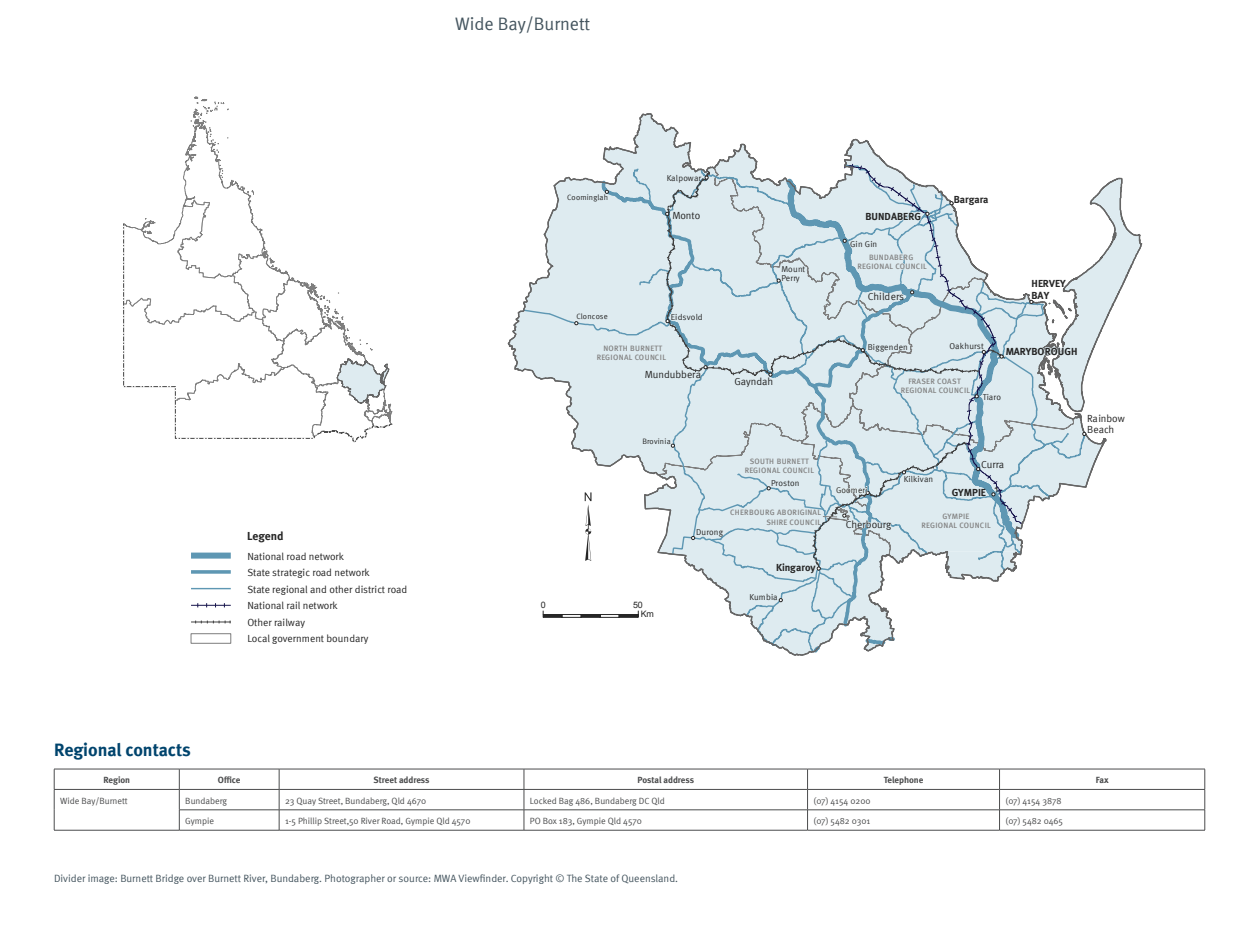
<style>
.page{position:relative;width:1259px;height:936px;background:#fff}
.page>*{position:absolute;margin:0;border:0;box-sizing:border-box;transform-origin:0 0}
.t1{font:97.2px "ESRI North";color:#262626}
.H2_after_H1{font:700 18px "Meta";letter-spacing:-.005em;color:#00446d}
.Tab_text_black{font:18px "Meta Normal";color:#45555f}
.t2{font:700 11.7px "Meta";color:#262626}
.Credit{font:10.5px "Meta Normal";color:#45555f}
.t3{font:10.35px/16.5px "Meta Normal";color:#262626}
.t4{font:700 10.35px/11.7px "Meta";color:#262626}
.Table_body_left{font:9px "Meta Normal";color:#4b4c4d}
.Table_heading{font:700 9px "Meta";letter-spacing:-.005em;color:#4b4c4d}
.t5{font:8.85px/9.6px "Arial";color:#262626}
.t6{font:8.55px/8.9px "Meta Normal";letter-spacing:.02em;color:#262626}
.t7{font:500 7.8px/9.6px "Meta";letter-spacing:.04em;color:#838383;text-align:center}
.t8{font:7.8px "Meta Normal";letter-spacing:.01em;color:#262626}
</style>
<div class="page">
<svg style="left:507px;top:113px;width:379px;height:543px"></svg>
<svg style="left:123px;top:96px;width:270px;height:346px"></svg>
<svg style="left:522px;top:163px;width:621px;height:491px"></svg>
<div style="left:543px;top:614px;width:19px;height:3px;border:1px solid #262626"></div>
<div style="left:561px;top:614px;width:20px;height:3px;border:1px solid #262626"></div>
<div style="left:581px;top:614px;width:19px;height:3px;border:1px solid #262626"></div>
<div style="left:600px;top:614px;width:19px;height:3px;border:1px solid #262626"></div>
<div style="left:619px;top:614px;width:19px;height:3px;border:1px solid #262626"></div>
<hr style="left:191px;top:621px;width:40px;height:1px;background:#404040">
<svg style="left:195px;top:620px;width:36px;height:3px"></svg>
<div style="left:191px;top:633px;width:40px;height:10px;border:1px solid #7e7e7e"></div>
<hr style="left:191px;top:605px;width:40px;height:1px;background:#16134b">
<div style="left:191px;top:552px;width:40px;height:6px;background:#5e97b3"></div>
<hr style="left:191px;top:570px;width:40px;height:3px;background:#5e97b3">
<hr style="left:191px;top:588px;width:40px;height:1px;background:#5e97b3">
<hr style="left:54px;top:768px;width:125px;height:1px;background:#4b4c4d">
<hr style="left:179px;top:768px;width:100px;height:1px;background:#4b4c4d">
<hr style="left:279px;top:768px;width:245px;height:1px;background:#4b4c4d">
<hr style="left:524px;top:768px;width:283px;height:1px;background:#4b4c4d">
<hr style="left:807px;top:768px;width:192px;height:1px;background:#4b4c4d">
<hr style="left:999px;top:768px;width:206px;height:1px;background:#4b4c4d">
<svg style="left:54px;top:769px;width:1151px;height:61px"></svg>
<hr style="left:54px;top:789px;width:125px;height:1px;background:#4b4c4d">
<hr style="left:179px;top:789px;width:100px;height:1px;background:#4b4c4d">
<hr style="left:279px;top:789px;width:245px;height:1px;background:#4b4c4d">
<hr style="left:524px;top:789px;width:283px;height:1px;background:#4b4c4d">
<hr style="left:807px;top:789px;width:192px;height:1px;background:#4b4c4d">
<hr style="left:999px;top:789px;width:206px;height:1px;background:#4b4c4d">
<p class="Tab_text_black" style="left:455px;top:14px;width:136px">Wide Bay/Burnett</p>
<p class="t2" style="left:247px;top:528px;width:38px">Legend</p>
<p class="t3" style="left:247px;top:547px;width:161px">National road network<br>State strategic road network<br>State regional and other district road<br>National rail network</p>
<p class="t3" style="left:247px;top:630px;width:123px">Local government boundary</p>
<p class="t3" style="left:247px;top:614px;width:59px">Other railway</p>
<p class="t8" style="left:567px;top:192px;width:42px">Coominglah</p>
<p class="t8" style="left:576px;top:312px;width:33px">Cloncose</p>
<p class="t6" style="left:666px;top:173px;width:36px">Kalpowar</p>
<p class="t3" style="left:672px;top:207px;width:29px">Monto</p>
<p class="t6" style="left:671px;top:313px;width:33px">Eidsvold</p>
<p class="t7" style="left:597px;top:343px;width:71px">NORTH BURNETT<br>REGIONAL COUNCIL</p>
<p class="t3" style="left:644px;top:366px;width:58px">Mundubbera</p>
<p class="t8" style="left:642px;top:437px;width:30px">Brovinia</p>
<p class="t6" style="left:781px;top:265px;width:25px">Mount<br>Perry</p>
<p class="t3" style="left:734px;top:373px;width:40px">Gayndah</p>
<p class="t7" style="left:745px;top:456px;width:71px">SOUTH BURNETT<br>REGIONAL COUNCIL</p>
<p class="t6" style="left:771px;top:478px;width:30px">Proston</p>
<p class="t1" style="left:585px;top:470px;width:8px">³</p>
<p class="t5" style="left:540px;top:600px;width:6px">0</p>
<p class="t5" style="left:641px;top:600px;width:15px;text-indent:-7px">50<br>Km</p>
<p class="t7" style="left:730px;top:508px;width:92px;text-align:right">CHERBOURG ABORIGINAL<br>SHIRE COUNCIL</p>
<p class="t6" style="left:696px;top:528px;width:28px">Durong</p>
<p class="t4" style="left:776px;top:561px;width:41px">Kingaroy</p>
<p class="t6" style="left:749px;top:592px;width:30px">Kumbia</p>
<p class="t4" style="left:865px;top:211px;width:57px">BUNDABERG</p>
<p class="t6" style="left:850px;top:239px;width:29px">Gin Gin</p>
<p class="t7" style="left:857px;top:252px;width:71px">BUNDABERG<br>REGIONAL COUNCIL</p>
<p class="t3" style="left:868px;top:288px;width:38px">Childers</p>
<p class="t4" style="left:954px;top:194px;width:36px">Bargara</p>
<p class="t4" style="left:1031px;top:277px;width:35px">HERVEY<br>BAY</p>
<p class="t6" style="left:868px;top:343px;width:41px">Biggenden</p>
<p class="t6" style="left:949px;top:341px;width:36px">Oakhurst</p>
<p class="t4" style="left:1005px;top:345px;width:73px">MARYBOROUGH</p>
<p class="t7" style="left:901px;top:376px;width:71px">FRASER COAST<br>REGIONAL COUNCIL</p>
<p class="t6" style="left:983px;top:392px;width:20px">Tiaro</p>
<p class="t6" style="left:836px;top:485px;width:33px">Goomeri</p>
<p class="t3" style="left:846px;top:515px;width:47px">Cherbourg</p>
<p class="t6" style="left:904px;top:474px;width:31px">Kilkivan</p>
<p class="t3" style="left:981px;top:456px;width:25px">Curra</p>
<p class="t4" style="left:951px;top:486px;width:36px">GYMPIE</p>
<p class="t7" style="left:921px;top:511px;width:71px">GYMPIE<br>REGIONAL COUNCIL</p>
<p class="t3" style="left:1087px;top:413px;width:39px;line-height:10.6px">Rainbow<br>Beach</p>
<p class="H2_after_H1" style="left:54px;top:739px;width:138px">Regional contacts</p>
<p class="Table_heading" style="left:103px;top:774px;width:28px">Region</p>
<p class="Table_heading" style="left:218px;top:774px;width:24px">Office</p>
<p class="Table_heading" style="left:374px;top:774px;width:57px">Street address</p>
<p class="Table_heading" style="left:637px;top:774px;width:58px">Postal address</p>
<p class="Table_heading" style="left:883px;top:774px;width:41px">Telephone</p>
<p class="Table_heading" style="left:1095px;top:774px;width:14px">Fax</p>
<p class="Table_body_left" style="left:60px;top:795px;width:69px">Wide Bay/Burnett</p>
<p class="Table_body_left" style="left:185px;top:795px;width:43px">Bundaberg</p>
<p class="Table_body_left" style="left:285px;top:795px;width:142px">23 Quay Street, Bundaberg, Qld 4670</p>
<p class="Table_body_left" style="left:530px;top:795px;width:136px">Locked Bag 486, Bundaberg DC Qld</p>
<p class="Table_body_left" style="left:813px;top:795px;width:59px">(07) 4154 0200</p>
<p class="Table_body_left" style="left:1005px;top:795px;width:58px">(07) 4154 3878</p>
<p class="Table_body_left" style="left:185px;top:815px;width:30px">Gympie</p>
<p class="Table_body_left" style="left:285px;top:815px;width:187px">1-5 Phillip Street,50 River Road, Gympie Qld 4570</p>
<p class="Table_body_left" style="left:530px;top:815px;width:113px">PO Box 183, Gympie Qld 4570</p>
<p class="Table_body_left" style="left:813px;top:815px;width:58px">(07) 5482 0301</p>
<p class="Table_body_left" style="left:1005px;top:815px;width:59px">(07) 5482 0465</p>
<p class="Credit" style="left:54px;top:872px;width:625px">Divider image: Burnett Bridge over Burnett River, Bundaberg. Photographer or source: MWA Viewfinder. Copyright © The State of Queensland.</p>
</div>
